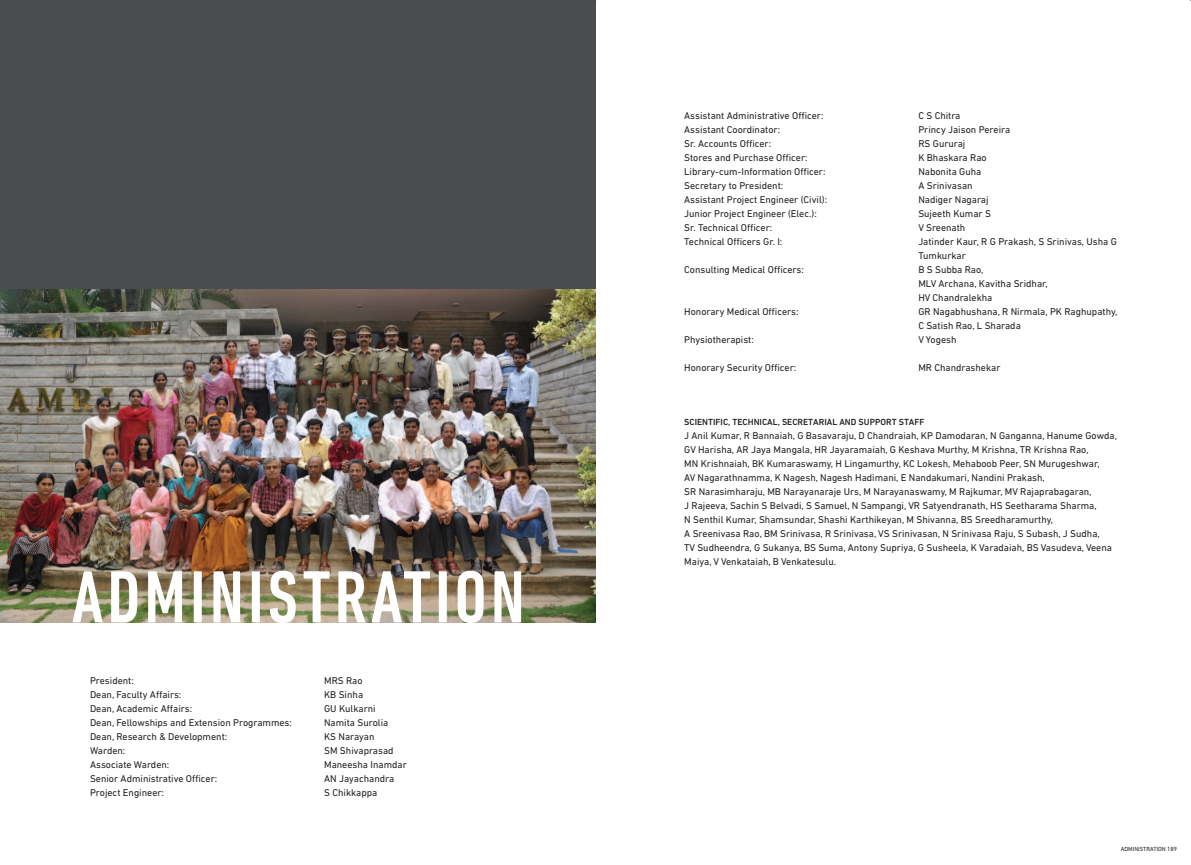
<style>
.page{position:relative;width:1191px;height:865px;background:#fff}
.page>*{position:absolute;margin:0;border:0;box-sizing:border-box;transform-origin:0 0}
.t1{font:500 condensed 75px "DIN Next LT Pro";letter-spacing:.05em;color:#fff}
.t2{font:10px/14px "DIN Next LT Pro";color:#231f20}
.t3{font:500 9px "DIN Next LT Pro";color:#231f20}
.t4{font:6px "DIN Next LT Pro";color:#231f20}
</style>
<div class="page">
<div style="left:0;top:0;width:595px;height:619px;background:#4b4c4d"></div>
<img style="left:0;top:289px;width:595px;height:333px">
<p class="t1" style="left:72px;top:554px;width:455px">ADMINISTRATION</p>
<p class="t2" style="left:90px;top:673px;width:45px">President:</p>
<p class="t2" style="left:324px;top:673px;width:40px">MRS Rao</p>
<p class="t2" style="left:90px;top:687px;width:93px">Dean, Faculty Affairs:</p>
<p class="t2" style="left:324px;top:687px;width:41px">KB Sinha</p>
<p class="t2" style="left:90px;top:701px;width:104px">Dean, Academic Affairs:</p>
<p class="t2" style="left:324px;top:701px;width:53px">GU Kulkarni</p>
<p class="t2" style="left:90px;top:715px;width:203px">Dean, Fellowships and Extension Programmes:</p>
<p class="t2" style="left:324px;top:715px;width:66px">Namita Surolia</p>
<p class="t2" style="left:90px;top:729px;width:139px">Dean, Research &amp; Development:</p>
<p class="t2" style="left:324px;top:729px;width:52px">KS Narayan</p>
<p class="t2" style="left:90px;top:743px;width:37px">Warden:</p>
<p class="t2" style="left:324px;top:743px;width:71px">SM Shivaprasad</p>
<p class="t2" style="left:90px;top:757px;width:81px">Associate Warden:</p>
<p class="t2" style="left:324px;top:757px;width:84px">Maneesha Inamdar</p>
<p class="t2" style="left:90px;top:771px;width:129px">Senior Administrative Officer:</p>
<p class="t2" style="left:324px;top:771px;width:72px">AN Jayachandra</p>
<p class="t2" style="left:90px;top:785px;width:75px">Project Engineer:</p>
<p class="t2" style="left:324px;top:785px;width:55px">S Chikkappa</p>
<p class="t2" style="left:684px;top:108px;width:141px">Assistant Administrative Officer:</p>
<p class="t2" style="left:918px;top:108px;width:44px">C S Chitra</p>
<p class="t2" style="left:684px;top:122px;width:97px">Assistant Coordinator:</p>
<p class="t2" style="left:918px;top:122px;width:93px">Princy Jaison Pereira</p>
<p class="t2" style="left:684px;top:136px;width:88px">Sr. Accounts Officer:</p>
<p class="t2" style="left:918px;top:136px;width:49px">RS Gururaj</p>
<p class="t2" style="left:684px;top:150px;width:125px">Stores and Purchase Officer:</p>
<p class="t2" style="left:918px;top:150px;width:70px">K Bhaskara Rao</p>
<p class="t2" style="left:684px;top:164px;width:143px">Library-cum-Information Officer:</p>
<p class="t2" style="left:918px;top:164px;width:65px">Nabonita Guha</p>
<p class="t2" style="left:684px;top:178px;width:101px">Secretary to President:</p>
<p class="t2" style="left:918px;top:178px;width:56px">A Srinivasan</p>
<p class="t2" style="left:684px;top:192px;width:144px">Assistant Project Engineer (Civil):</p>
<p class="t2" style="left:918px;top:192px;width:72px">Nadiger Nagaraj</p>
<p class="t2" style="left:684px;top:206px;width:134px">Junior Project Engineer (Elec.):</p>
<p class="t2" style="left:918px;top:206px;width:74px">Sujeeth Kumar S</p>
<p class="t2" style="left:684px;top:220px;width:89px">Sr. Technical Officer:</p>
<p class="t2" style="left:918px;top:220px;width:49px">V Sreenath</p>
<p class="t2" style="left:684px;top:234px;width:100px">Technical Officers Gr. I:</p>
<p class="t2" style="left:918px;top:234px;width:200px">Jatinder Kaur, R G Prakash, S Srinivas, Usha G<br>Tumkurkar</p>
<p class="t2" style="left:684px;top:262px;width:121px">Consulting Medical Officers:</p>
<p class="t2" style="left:918px;top:262px;width:67px">B S Subba Rao,</p>
<p class="t2" style="left:918px;top:276px;width:131px">MLV Archana, Kavitha Sridhar,</p>
<p class="t2" style="left:918px;top:290px;width:76px">HV Chandralekha</p>
<p class="t2" style="left:684px;top:304px;width:116px">Honorary Medical Officers:</p>
<p class="t2" style="left:918px;top:304px;width:201px">GR Nagabhushana, R Nirmala, PK Raghupathy,</p>
<p class="t2" style="left:918px;top:318px;width:104px">C Satish Rao, L Sharada</p>
<p class="t2" style="left:684px;top:332px;width:71px">Physiotherapist:</p>
<p class="t2" style="left:918px;top:332px;width:40px">V Yogesh</p>
<p class="t2" style="left:684px;top:360px;width:113px">Honorary Security Officer:</p>
<p class="t2" style="left:918px;top:360px;width:84px">MR Chandrashekar</p>
<p class="t3" style="left:684px;top:417px;width:242px">SCIENTIFIC, TECHNICAL, SECRETARIAL AND SUPPORT STAFF</p>
<p class="t2" style="left:684px;top:428px;width:434px">J Anil Kumar, R Bannaiah, G Basavaraju, D Chandraiah, KP Damodaran, N Ganganna, Hanume Gowda,<br>GV Harisha, AR Jaya Mangala, HR Jayaramaiah, G Keshava Murthy, M Krishna, TR Krishna Rao,</p>
<p class="t2" style="left:684px;top:456px;width:417px">MN Krishnaiah, BK Kumaraswamy, H Lingamurthy, KC Lokesh, Mehaboob Peer, SN Murugeshwar,</p>
<p class="t2" style="left:684px;top:470px;width:362px">AV Nagarathnamma, K Nagesh, Nagesh Hadimani, E Nandakumari, Nandini Prakash,</p>
<p class="t2" style="left:684px;top:484px;width:409px">SR Narasimharaju, MB Narayanaraje Urs, M Narayanaswamy, M Rajkumar, MV Rajaprabagaran,</p>
<p class="t2" style="left:684px;top:498px;width:414px">J Rajeeva, Sachin S Belvadi, S Samuel, N Sampangi, VR Satyendranath, HS Seetharama Sharma,</p>
<p class="t2" style="left:684px;top:512px;width:370px">N Senthil Kumar, Shamsundar, Shashi Karthikeyan, M Shivanna, BS Sreedharamurthy,</p>
<p class="t2" style="left:684px;top:526px;width:417px">A Sreenivasa Rao, BM Srinivasa, R Srinivasa, VS Srinivasan, N Srinivasa Raju, S Subash, J Sudha,</p>
<p class="t2" style="left:684px;top:540px;width:429px">TV Sudheendra, G Sukanya, BS Suma, Antony Supriya, G Susheela, K Varadaiah, BS Vasudeva, Veena<br>Maiya, V Venkataiah, B Venkatesulu.</p>
<p class="t4" style="left:1120px;top:845px;width:58px">ADMINISTRATION 189</p>
</div>
